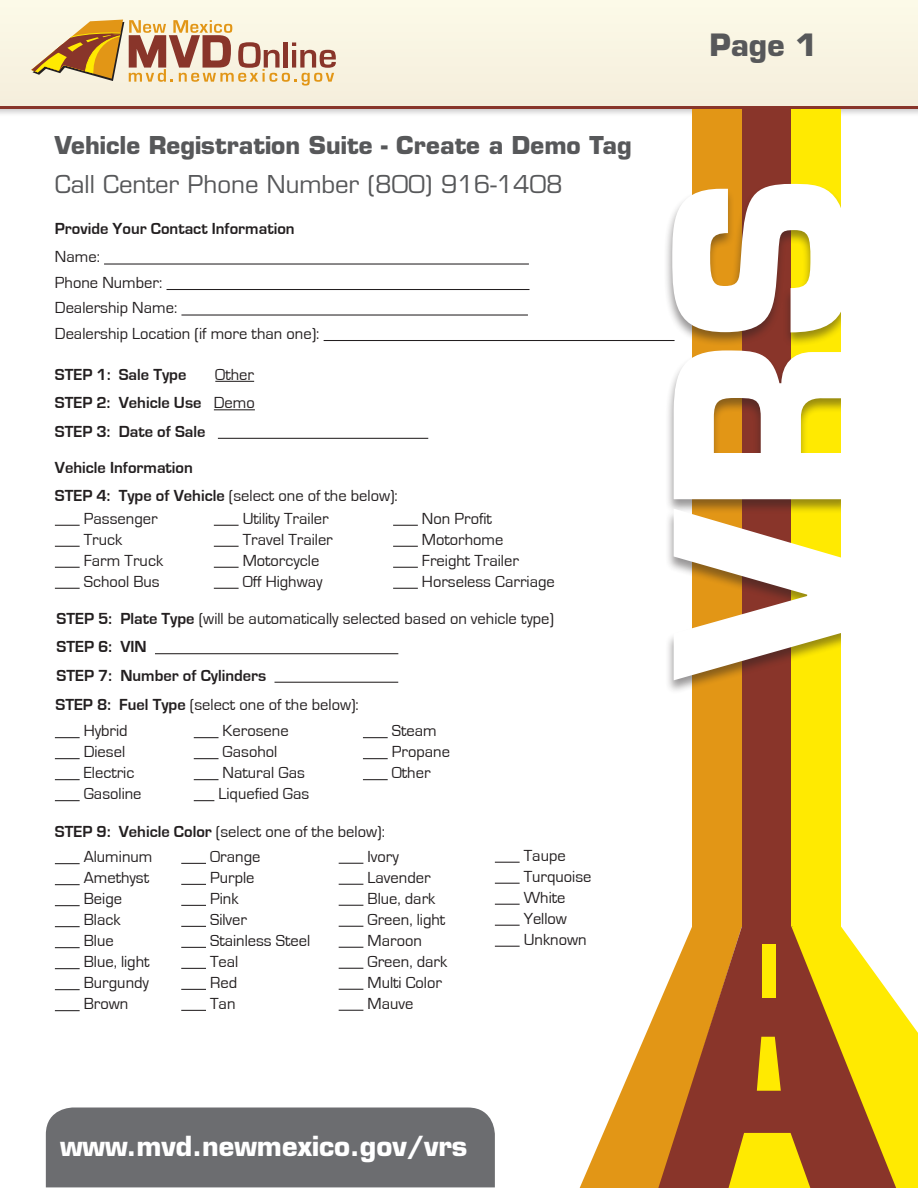
<style>
.page{position:relative;width:918px;height:1188px;background:#fff}
.page>*{position:absolute;margin:0;border:0;box-sizing:border-box;transform-origin:0 0}
.t1{font:700 231px "Eurostile LT Std";color:#fff}
.t2{font:700 30px "Eurostile LT Std";color:#57585a}
.t3{font:700 27px "Eurostile LT Std";color:#fff}
.t4{font:700 24px/39px "Eurostile LT Std";color:#57585a}
.t5{font:16.5px "Eurostile";color:#231f20}
.t6{font:700 16.5px "Eurostile";color:#231f20}
.s1{font-weight:400}
.s2{font-weight:700}
</style>
<div class="page">
<div style="left:0;top:97px;width:918px;height:21px;background:#231f20;opacity:.55"></div>
<svg style="left:0;top:105px;width:918px;height:4px;background:#a46356"></svg>
<div style="left:0;top:0;width:918px;height:105px;background:#f8f4e2"></div>
<svg style="left:31px;top:20px;width:305px;height:66px"></svg>
<div style="left:692px;top:109px;width:50px;height:818px;background:#e29616"></div>
<div style="left:742px;top:109px;width:49px;height:1079px;background:#89352a"></div>
<div style="left:791px;top:109px;width:50px;height:818px;background:#ffea01"></div>
<div style="left:663px;top:182px;width:193px;height:512px;background:#231f20;opacity:.47"></div>
<div style="left:841px;top:166px;width:77px;height:717px;background:#fff"></div>
<svg style="left:580px;top:927px;width:338px;height:261px"></svg>
<div style="left:46px;top:1108px;width:449px;height:79px;background:#6c6d70"></div>
<hr style="left:104px;top:263px;width:425px;height:2px;background:#231f20">
<hr style="left:167px;top:289px;width:363px;height:1px;background:#231f20">
<hr style="left:181px;top:314px;width:347px;height:2px;background:#231f20">
<hr style="left:324px;top:340px;width:351px;height:1px;background:#231f20">
<hr style="left:215px;top:381px;width:39px;height:1px;background:#231f20">
<hr style="left:214px;top:409px;width:41px;height:1px;background:#231f20">
<hr style="left:218px;top:438px;width:210px;height:1px;background:#231f20">
<svg style="left:55px;top:525px;width:25px;height:1px"></svg>
<svg style="left:55px;top:546px;width:25px;height:1px"></svg>
<svg style="left:55px;top:567px;width:25px;height:1px"></svg>
<svg style="left:55px;top:588px;width:25px;height:1px"></svg>
<svg style="left:214px;top:525px;width:25px;height:1px"></svg>
<svg style="left:214px;top:546px;width:25px;height:1px"></svg>
<svg style="left:214px;top:567px;width:25px;height:1px"></svg>
<svg style="left:214px;top:588px;width:25px;height:1px"></svg>
<svg style="left:393px;top:525px;width:25px;height:1px"></svg>
<svg style="left:393px;top:546px;width:25px;height:1px"></svg>
<svg style="left:393px;top:567px;width:25px;height:1px"></svg>
<svg style="left:393px;top:588px;width:25px;height:1px"></svg>
<hr style="left:155px;top:653px;width:243px;height:1px;background:#231f20">
<hr style="left:275px;top:682px;width:123px;height:1px;background:#231f20">
<svg style="left:55px;top:737px;width:25px;height:1px"></svg>
<svg style="left:55px;top:758px;width:25px;height:1px"></svg>
<svg style="left:55px;top:779px;width:25px;height:1px"></svg>
<svg style="left:55px;top:800px;width:25px;height:1px"></svg>
<svg style="left:55px;top:863px;width:25px;height:1px"></svg>
<svg style="left:55px;top:884px;width:25px;height:1px"></svg>
<svg style="left:55px;top:905px;width:25px;height:1px"></svg>
<svg style="left:55px;top:926px;width:25px;height:1px"></svg>
<svg style="left:55px;top:947px;width:25px;height:1px"></svg>
<svg style="left:55px;top:968px;width:25px;height:1px"></svg>
<svg style="left:55px;top:989px;width:25px;height:1px"></svg>
<svg style="left:55px;top:1010px;width:25px;height:1px"></svg>
<svg style="left:181px;top:863px;width:25px;height:1px"></svg>
<svg style="left:181px;top:884px;width:25px;height:1px"></svg>
<svg style="left:181px;top:905px;width:25px;height:1px"></svg>
<svg style="left:181px;top:926px;width:25px;height:1px"></svg>
<svg style="left:181px;top:947px;width:25px;height:1px"></svg>
<svg style="left:181px;top:968px;width:25px;height:1px"></svg>
<svg style="left:181px;top:989px;width:25px;height:1px"></svg>
<svg style="left:181px;top:1010px;width:25px;height:1px"></svg>
<svg style="left:495px;top:862px;width:25px;height:1px"></svg>
<svg style="left:495px;top:883px;width:25px;height:1px"></svg>
<svg style="left:495px;top:904px;width:25px;height:1px"></svg>
<svg style="left:495px;top:925px;width:25px;height:1px"></svg>
<svg style="left:495px;top:946px;width:25px;height:1px"></svg>
<svg style="left:339px;top:863px;width:24px;height:1px"></svg>
<svg style="left:339px;top:884px;width:24px;height:1px"></svg>
<svg style="left:339px;top:905px;width:24px;height:1px"></svg>
<svg style="left:339px;top:926px;width:24px;height:1px"></svg>
<svg style="left:339px;top:947px;width:24px;height:1px"></svg>
<svg style="left:339px;top:968px;width:24px;height:1px"></svg>
<svg style="left:339px;top:989px;width:24px;height:1px"></svg>
<svg style="left:339px;top:1010px;width:24px;height:1px"></svg>
<svg style="left:194px;top:737px;width:25px;height:1px"></svg>
<svg style="left:194px;top:758px;width:25px;height:1px"></svg>
<svg style="left:194px;top:779px;width:25px;height:1px"></svg>
<svg style="left:194px;top:800px;width:20px;height:1px"></svg>
<svg style="left:363px;top:737px;width:25px;height:1px"></svg>
<svg style="left:363px;top:758px;width:25px;height:1px"></svg>
<svg style="left:363px;top:779px;width:25px;height:1px"></svg>
<p class="t4" style="left:55px;top:126px;width:579px">Vehicle Registration Suite - Create a Demo Tag<br><span class="s1">Call Center Phone Number (800) 916-1408</span></p>
<p class="t6" style="left:55px;top:219px;width:241px">Provide Your Contact Information</p>
<p class="t5" style="left:55px;top:248px;width:47px">Name:</p>
<p class="t5" style="left:55px;top:274px;width:109px">Phone Number:</p>
<p class="t5" style="left:55px;top:299px;width:124px">Dealership Name:</p>
<p class="t5" style="left:55px;top:325px;width:266px">Dealership Location (if more than one):</p>
<p class="t6" style="left:55px;top:365px;width:133px">STEP 1: Sale Type</p>
<p class="t5" style="left:215px;top:365px;width:40px">Other</p>
<p class="t6" style="left:55px;top:394px;width:202px">STEP 2: Vehicle Use <span class="s1">Demo</span></p>
<p class="t6" style="left:55px;top:422px;width:152px">STEP 3: Date of Sale</p>
<p class="t6" style="left:55px;top:458px;width:139px">Vehicle Information</p>
<p class="t5" style="left:55px;top:487px;width:344px"><span class="s2">STEP 4: Type of Vehicle</span> (select one of the below):</p>
<p class="t5" style="left:84px;top:509px;width:75px">Passenger</p>
<p class="t5" style="left:84px;top:530px;width:40px">Truck</p>
<p class="t5" style="left:84px;top:551px;width:81px">Farm Truck</p>
<p class="t5" style="left:84px;top:572px;width:78px">School Bus</p>
<p class="t5" style="left:422px;top:509px;width:71px">Non Profit</p>
<p class="t5" style="left:422px;top:530px;width:83px">Motorhome</p>
<p class="t5" style="left:422px;top:551px;width:98px">Freight Trailer</p>
<p class="t5" style="left:422px;top:572px;width:134px">Horseless Carriage</p>
<p class="t5" style="left:57px;top:609px;width:499px"><span class="s2">STEP 5: Plate Type</span> (will be automatically selected based on vehicle type)</p>
<p class="t6" style="left:57px;top:638px;width:92px">STEP 6: VIN</p>
<p class="t6" style="left:57px;top:666px;width:211px">STEP 7: Number of Cylinders</p>
<p class="t5" style="left:55px;top:696px;width:305px"><span class="s2">STEP 8: Fuel Type</span> (select one of the below):</p>
<p class="t5" style="left:84px;top:722px;width:45px">Hybrid</p>
<p class="t5" style="left:84px;top:743px;width:43px">Diesel</p>
<p class="t5" style="left:84px;top:764px;width:52px">Electric</p>
<p class="t5" style="left:84px;top:785px;width:59px">Gasoline</p>
<p class="t5" style="left:55px;top:822px;width:331px"><span class="s2">STEP 9: Vehicle Color</span> (select one of the below):</p>
<p class="t5" style="left:84px;top:848px;width:70px">Aluminum</p>
<p class="t5" style="left:84px;top:869px;width:67px">Amethyst</p>
<p class="t5" style="left:84px;top:890px;width:40px">Beige</p>
<p class="t5" style="left:84px;top:911px;width:38px">Black</p>
<p class="t5" style="left:84px;top:932px;width:31px">Blue</p>
<p class="t5" style="left:84px;top:953px;width:67px">Blue, light</p>
<p class="t5" style="left:84px;top:974px;width:67px">Burgundy</p>
<p class="t5" style="left:84px;top:995px;width:46px">Brown</p>
<p class="t5" style="left:243px;top:509px;width:87px">Utility Trailer</p>
<p class="t5" style="left:243px;top:530px;width:92px">Travel Trailer</p>
<p class="t5" style="left:243px;top:551px;width:78px">Motorcycle</p>
<p class="t5" style="left:243px;top:572px;width:81px">Off Highway</p>
<p class="t5" style="left:392px;top:722px;width:46px">Steam</p>
<p class="t5" style="left:392px;top:743px;width:60px">Propane</p>
<p class="t5" style="left:392px;top:764px;width:40px">Other</p>
<p class="t5" style="left:223px;top:722px;width:68px">Kerosene</p>
<p class="t5" style="left:223px;top:743px;width:56px">Gasohol</p>
<p class="t5" style="left:223px;top:764px;width:84px">Natural Gas</p>
<p class="t5" style="left:219px;top:785px;width:92px">Liquefied Gas</p>
<p class="t5" style="left:524px;top:846px;width:43px">Taupe</p>
<p class="t5" style="left:524px;top:867px;width:69px">Turquoise</p>
<p class="t5" style="left:524px;top:888px;width:43px">White</p>
<p class="t5" style="left:524px;top:909px;width:45px">Yellow</p>
<p class="t5" style="left:524px;top:930px;width:64px">Unknown</p>
<p class="t5" style="left:368px;top:847px;width:33px">Ivory</p>
<p class="t5" style="left:368px;top:868px;width:65px">Lavender</p>
<p class="t5" style="left:368px;top:889px;width:69px">Blue, dark</p>
<p class="t5" style="left:368px;top:910px;width:79px">Green, light</p>
<p class="t5" style="left:368px;top:931px;width:56px">Maroon</p>
<p class="t5" style="left:368px;top:952px;width:81px">Green, dark</p>
<p class="t5" style="left:368px;top:973px;width:76px">Multi Color</p>
<p class="t5" style="left:368px;top:994px;width:47px">Mauve</p>
<p class="t5" style="left:210px;top:847px;width:52px">Orange</p>
<p class="t5" style="left:210px;top:868px;width:46px">Purple</p>
<p class="t5" style="left:210px;top:889px;width:30px">Pink</p>
<p class="t5" style="left:210px;top:910px;width:38px">Silver</p>
<p class="t5" style="left:210px;top:931px;width:102px">Stainless Steel</p>
<p class="t5" style="left:210px;top:952px;width:30px">Teal</p>
<p class="t5" style="left:210px;top:973px;width:28px">Red</p>
<p class="t5" style="left:210px;top:994px;width:27px">Tan</p>
<p class="t2" style="left:709px;top:27px;width:109px">Page 1</p>
<p class="t1" style="left:619px;top:677px;width:503px;rotate:-90deg">VRS</p>
<p class="t3" style="left:60px;top:1129px;width:409px">www.mvd.newmexico.gov/vrs</p>
</div>
